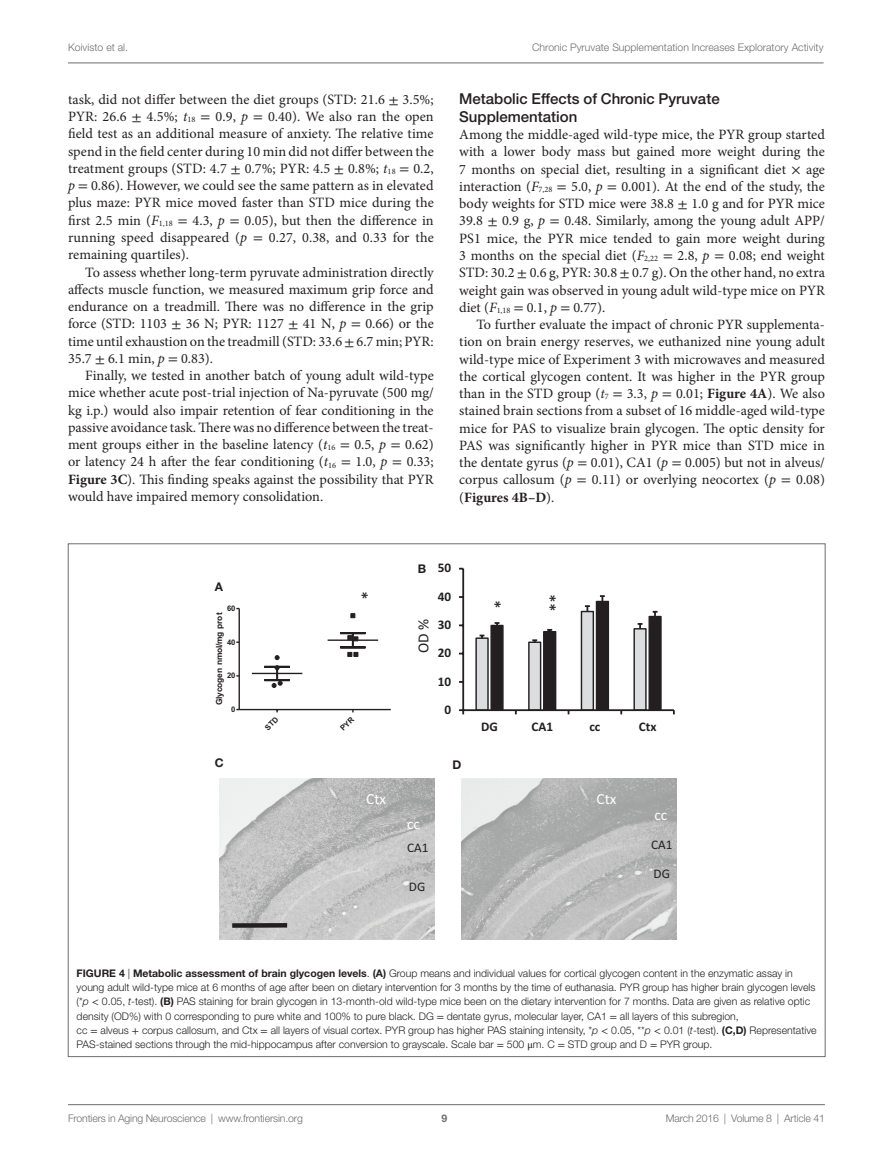
<style>
.page{position:relative;width:893px;height:1170px;background:#fff}
.page>*{position:absolute;margin:0;border:0;box-sizing:border-box;transform-origin:0 0}
.t1{font:17.55px "Calibri";color:#231f20}
.t2{font:15.45px "Calibri";letter-spacing:-.005em;color:#fff}
.t3{font:15.45px "Calibri";color:#231f20}
.t4{font:500 15px/18px "Helvetica Neue LT Std";color:#231f20}
.t5{font:14.25px/17.2px "Minion Pro";color:#231f20;text-align:justify}
.t6{font:700 13.2px "Calibri";letter-spacing:.005em;color:#231f20}
.t7{font:13.2px "Calibri";color:#231f20}
.t8{font:700 12px "Helvetica Neue LT Std";color:#231f20}
.t9{font:300 10.5px/14.2px "Helvetica Neue LT Std";color:#231f20}
.t10{font:300 10.5px "Helvetica Neue LT Std";letter-spacing:-.005em;color:#6c6d70}
.t11{font:700 10.5px "Helvetica Neue LT Std";color:#6c6d70}
.t12{font:700 8.4px "Arial";color:#231f20}
.t13{font:700 7.65px "Arial";color:#231f20}
.s1{font-family:"STIX General"}
.s2{font-style:italic}
.s3{font-weight:700}
.s4{font-family:"STIX General";font-weight:400}
</style>
<div class="page">
<hr style="left:462px;top:568px;width:2px;height:142px;background:#231f20">
<hr style="left:463px;top:709px;width:211px;height:2px;background:#231f20">
<svg style="left:459px;top:709px;width:5px;height:5px"></svg>
<svg style="left:475px;top:595px;width:187px;height:119px"></svg>
<img style="left:220px;top:778px;width:215px;height:161px">
<img style="left:462px;top:778px;width:214px;height:161px">
<svg style="left:232px;top:923px;width:55px;height:4px"></svg>
<hr style="left:68px;top:1104px;width:757px;height:1px;background:#6c6d70">
<hr style="left:68px;top:63px;width:756px;height:1px;background:#6c6d70">
<svg style="left:236px;top:607px;width:155px;height:106px"></svg>
<p class="t10" style="left:68px;top:41px;width:62px">Koivisto et al.</p>
<p class="t10" style="left:532px;top:41px;width:293px">Chronic Pyruvate Supplementation Increases Exploratory Activity</p>
<p class="t5" style="left:68px;top:91px;width:367px">task, did not differ between the diet groups (STD: 21.6 <span class="s1">±</span> 3.5%; PYR: 26.6 <span class="s1">±</span> 4.5%; <span class="s2">t</span><sub>18</sub> <span class="s1">=</span> 0.9, <span class="s2">p</span> <span class="s1">=</span> 0.40). We also ran the open field test as an additional measure of anxiety. The relative time spend in the field center during 10 min did not differ between the treatment groups (STD: 4.7 <span class="s1">±</span> 0.7%; PYR: 4.5 <span class="s1">±</span> 0.8%; <span class="s2">t</span><sub>18</sub> <span class="s1">=</span> 0.2, <span class="s2">p</span> <span class="s1">=</span> 0.86). However, we could see the same pattern as in elevated plus maze: PYR mice moved faster than STD mice during the first 2.5 min (<span class="s2">F</span><sub>1,18</sub> <span class="s1">=</span> 4.3, <span class="s2">p</span> <span class="s1">=</span> 0.05), but then the difference in running speed disappeared (<span class="s2">p</span> <span class="s1">=</span> 0.27, 0.38, and 0.33 for the remaining quartiles).</p>
<p class="t5" style="left:68px;top:263px;width:367px;text-indent:17px">To assess whether long-term pyruvate administration directly affects muscle function, we measured maximum grip force and endurance on a treadmill. There was no difference in the grip force (STD: 1103 <span class="s1">±</span> 36 N; PYR: 1127 <span class="s1">±</span> 41 N, <span class="s2">p</span> <span class="s1">=</span> 0.66) or the time until exhaustion on the treadmill (STD: 33.6 <span class="s1">±</span> 6.7 min; PYR:<br>35.7 <span class="s1">±</span> 6.1 min, <span class="s2">p</span> <span class="s1">=</span> 0.83).</p>
<p class="t5" style="left:68px;top:367px;width:367px;text-indent:17px">Finally, we tested in another batch of young adult wild-type mice whether acute post-trial injection of Na-pyruvate (500 mg/ kg i.p.) would also impair retention of fear conditioning in the passive avoidance task. There was no difference between the treat&shy;ment groups either in the baseline latency (<span class="s2">t</span><sub>16</sub> <span class="s1">=</span> 0.5, <span class="s2">p</span> <span class="s1">=</span> 0.62) or latency 24 h after the fear conditioning (<span class="s2">t</span><sub>16</sub> <span class="s1">=</span> 1.0, <span class="s2">p</span> <span class="s1">=</span> 0.33; <span class="s3">Figure 3C</span>). This finding speaks against the possibility that PYR would have impaired memory consolidation.</p>
<p class="t4" style="left:459px;top:89px;width:262px">Metabolic Effects of Chronic Pyruvate<br>Supplementation</p>
<p class="t5" style="left:459px;top:126px;width:367px">Among the middle-aged wild-type mice, the PYR group started with a lower body mass but gained more weight during the 7 months on special diet, resulting in a significant diet <span class="s1">×</span> age interaction (<span class="s2">F</span><sub>7,28</sub> <span class="s1">=</span> 5.0, <span class="s2">p</span> <span class="s1">=</span> 0.001). At the end of the study, the body weights for STD mice were 38.8 <span class="s1">±</span> 1.0 g and for PYR mice 39.8 <span class="s1">±</span> 0.9 g, <span class="s2">p</span> <span class="s1">=</span> 0.48. Similarly, among the young adult APP/ PS1 mice, the PYR mice tended to gain more weight during 3 months on the special diet (<span class="s2">F</span><sub>2,22</sub> <span class="s1">=</span> 2.8, <span class="s2">p</span> <span class="s1">=</span> 0.08; end weight STD: 30.2 <span class="s1">±</span> 0.6 g, PYR: 30.8 <span class="s1">±</span> 0.7 g). On the other hand, no extra weight gain was observed in young adult wild-type mice on PYR diet (<span class="s2">F</span><sub>1,18</sub> <span class="s1">=</span> 0.1, <span class="s2">p</span> <span class="s1">=</span> 0.77).</p>
<p class="t5" style="left:459px;top:316px;width:367px;text-indent:17px">To further evaluate the impact of chronic PYR supplementa&shy;tion on brain energy reserves, we euthanized nine young adult wild-type mice of Experiment 3 with microwaves and measured the cortical glycogen content. It was higher in the PYR group than in the STD group (<span class="s2">t</span><sub>7</sub> <span class="s1">=</span> 3.3, <span class="s2">p</span> <span class="s1">=</span> 0.01; <span class="s3">Figure 4A</span>). We also stained brain sections from a subset of 16 middle-aged wild-type mice for PAS to visualize brain glycogen. The optic density for PAS was significantly higher in PYR mice than STD mice in the dentate gyrus (<span class="s2">p</span> <span class="s1">=</span> 0.01), CA1 (<span class="s2">p</span> <span class="s1">=</span> 0.005) but not in alveus/ corpus callosum (<span class="s2">p</span> <span class="s1">=</span> 0.11) or overlying neocortex (<span class="s2">p</span> <span class="s1">=</span> 0.08) (<span class="s3">Figures 4B–D</span>).</p>
<p class="t8" style="left:215px;top:579px;width:10px">A</p>
<p class="t13" style="left:227px;top:603px;width:10px">60</p>
<p class="t12" style="left:214px;top:705px;width:94px;rotate:-90deg">G mnnegocy l m/ l o t orpg</p>
<p class="t13" style="left:227px;top:637px;width:10px">40</p>
<p class="t13" style="left:227px;top:670px;width:10px">20</p>
<p class="t13" style="left:231px;top:704px;width:6px">0</p>
<p class="t1" style="left:373px;top:591px;width:10px;rotate:90deg">*</p>
<p class="t8" style="left:418px;top:561px;width:10px">B</p>
<p class="t3" style="left:414px;top:653px;width:36px;rotate:-90deg">OD %</p>
<p class="t6" style="left:438px;top:559px;width:15px">50</p>
<p class="t6" style="left:438px;top:588px;width:15px">40</p>
<p class="t6" style="left:438px;top:616px;width:15px">30</p>
<p class="t6" style="left:438px;top:644px;width:15px">20</p>
<p class="t6" style="left:438px;top:672px;width:15px">10</p>
<p class="t6" style="left:444px;top:701px;width:8px">0</p>
<p class="t1" style="left:506px;top:600px;width:10px;rotate:90deg">*</p>
<p class="t1" style="left:561px;top:594px;width:19px;rotate:90deg">**</p>
<p class="t6" style="left:481px;top:718px;width:18px">DG</p>
<p class="t6" style="left:531px;top:718px;width:23px">CA1</p>
<p class="t6" style="left:589px;top:718px;width:13px">cc</p>
<p class="t6" style="left:639px;top:718px;width:19px">Ctx</p>
<p class="t8" style="left:215px;top:755px;width:10px">C</p>
<p class="t8" style="left:453px;top:757px;width:10px">D</p>
<p class="t2" style="left:366px;top:789px;width:22px">Ctx</p>
<p class="t2" style="left:407px;top:813px;width:14px">cc</p>
<p class="t7" style="left:407px;top:839px;width:23px">CA1</p>
<p class="t7" style="left:409px;top:878px;width:18px">DG</p>
<p class="t2" style="left:597px;top:789px;width:22px">Ctx</p>
<p class="t2" style="left:654px;top:805px;width:14px">cc</p>
<p class="t7" style="left:651px;top:835px;width:23px">CA1</p>
<p class="t7" style="left:654px;top:865px;width:18px">DG</p>
<p class="t9" style="left:77px;top:965px;width:741px"><span class="s3">FIG URE 4</span> | <span class="s3">Metabolic assessment of brain glycogen levels</span>. <span class="s3">(A)</span> Group means and individual values for cortical glycogen content in the enzymatic assay in young adult wild-type mice at 6 months of age after been on dietary intervention for 3 months by the time of euthanasia. PYR group has higher brain glycogen levels (*<span class="s2">p</span> <span class="s4">&lt;</span> 0.05, <span class="s2">t</span>-test). <span class="s3">(B)</span> PAS staining for brain glycogen in 13-month-old wild-type mice been on the dietary intervention for 7 months. Data are given as relative optic density (OD%) with 0 corresponding to pure white and 100% to pure black. DG <span class="s4">=</span> dentate gyrus, molecular layer, CA1 <span class="s4">=</span> all layers of this subregion,<br>cc <span class="s4">=</span> alveus <span class="s4">+</span> corpus callosum, and Ctx <span class="s4">=</span> all layers of visual cortex. PYR group has higher PAS staining intensity, *<span class="s2">p</span> <span class="s4">&lt;</span> 0.05, **<span class="s2">p</span> <span class="s4">&lt;</span> 0.01 (<span class="s2">t</span>-test). <span class="s3">(C,D)</span> Representative PAS-stained sections through the mid-hippocampus after conversion to grayscale. Scale bar <span class="s4">=</span> 500 <span class="s4">μ</span>m. C <span class="s4">=</span> STD group and D <span class="s4">=</span> PYR group.</p>
<p class="t10" style="left:68px;top:1111px;width:236px">Frontiers in Aging Neuroscience | www.frontiersin.org</p>
<p class="t11" style="left:441px;top:1111px;width:7px">9</p>
<p class="t10" style="left:666px;top:1111px;width:161px">March 2016 | Volume 8 | Article 41</p>
</div>
